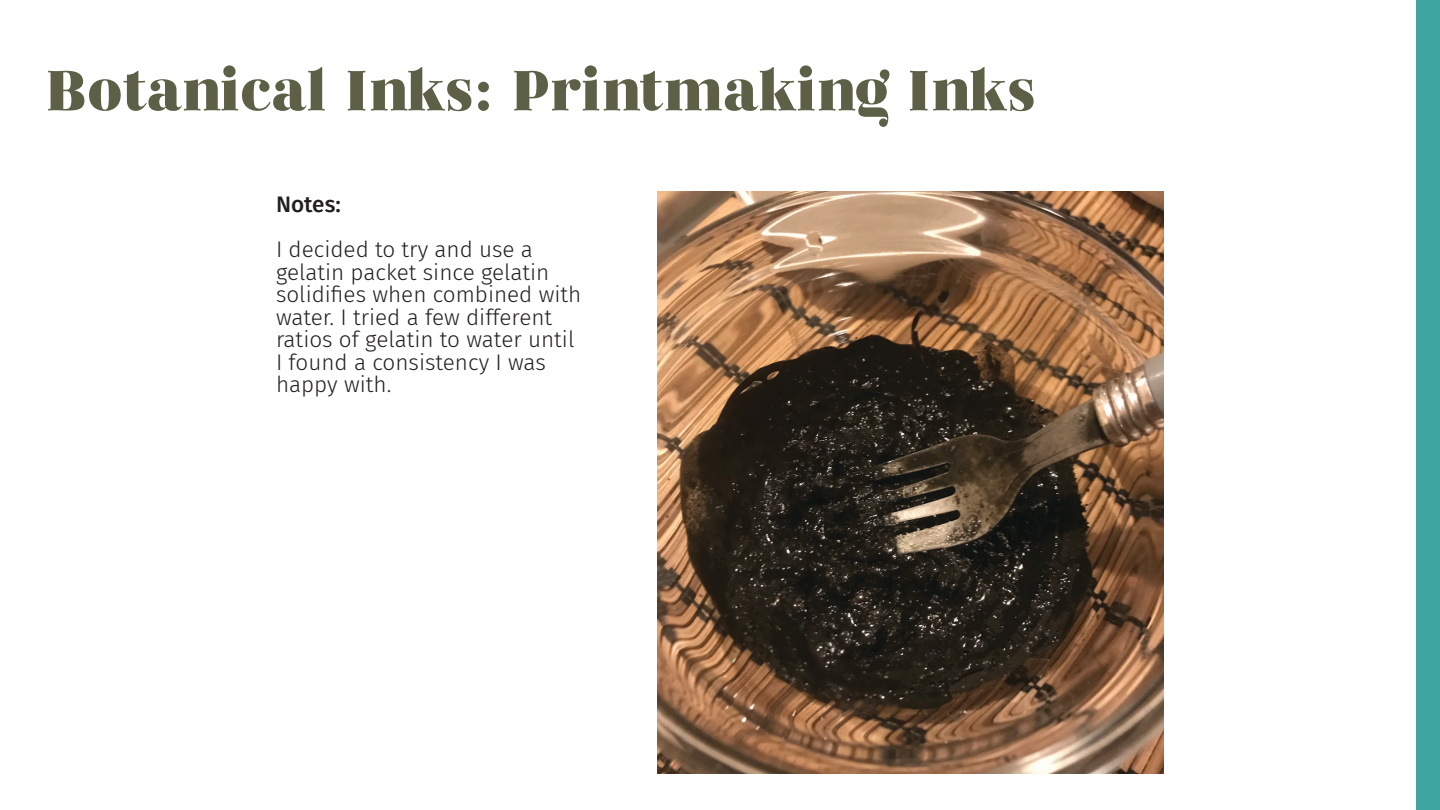
<style>
.page{position:relative;width:1440px;height:810px;background:#fff}
.page>*{position:absolute;margin:0;border:0;box-sizing:border-box;transform-origin:0 0}
.t1{font:700 60px "Regattia";color:#5d6046}
.t2{font:300 22.5px/22.5px "Fira Sans";color:#231f20}
.t3{font:500 22.5px "Fira Sans";color:#231f20}
</style>
<div class="page">
<img style="left:657px;top:191px;width:507px;height:583px">
<div style="left:1416px;top:0;width:24px;height:810px;background:#3ea49f"></div>
<p class="t1" style="left:45px;top:43px;width:993px">Botanical Inks: Printmaking Inks</p>
<p class="t3" style="left:276px;top:186px;width:66px">Notes:</p>
<p class="t2" style="left:276px;top:238px;width:307px">I decided to try and use a gelatin packet since gelatin solidifies when combined with water. I tried a few different ratios of gelatin to water until<br>I found a consistency I was happy with.</p>
</div>
